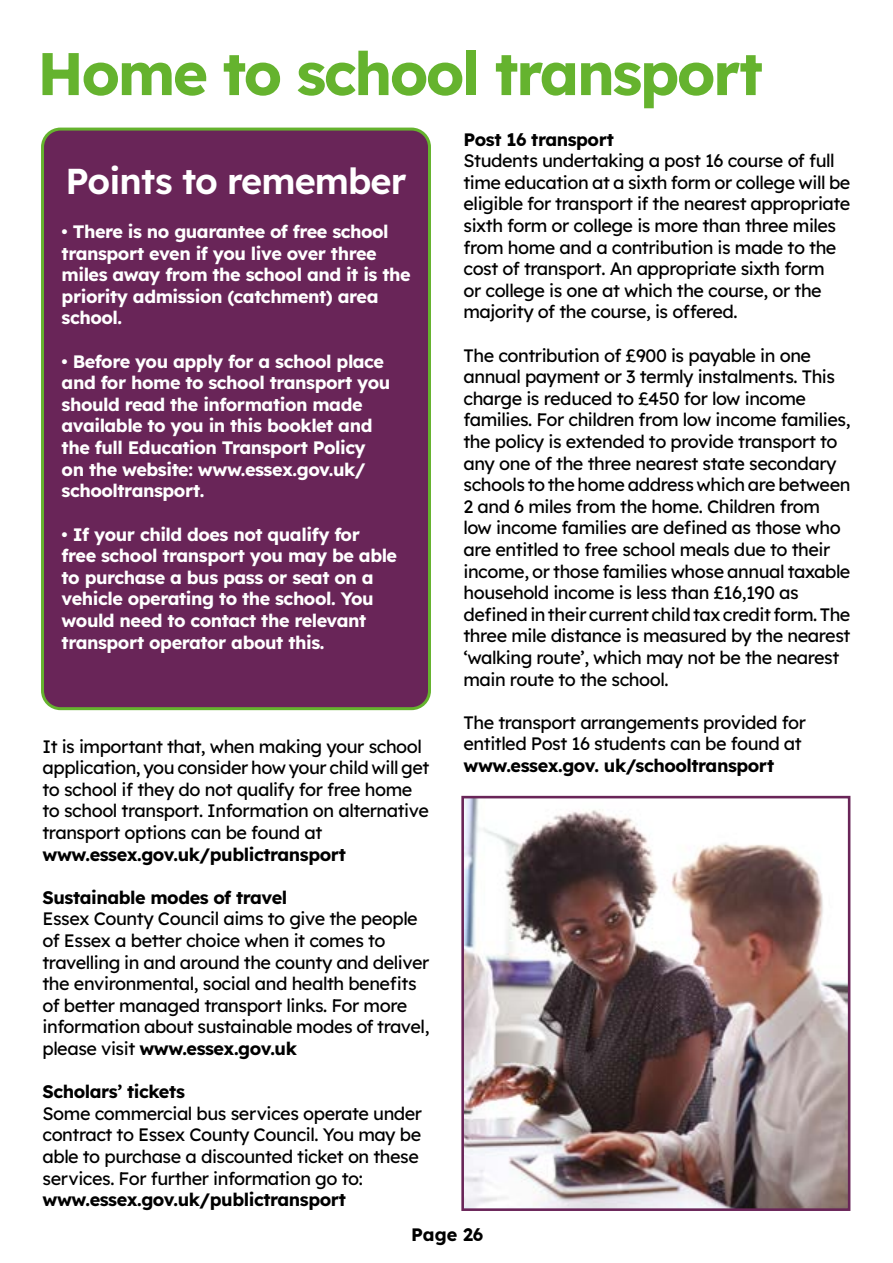
<style>
.page{position:relative;width:893px;height:1263px;background:#fff}
.page>*{position:absolute;margin:0;border:0;box-sizing:border-box;transform-origin:0 0}
.t1{font:700 60px "Lexend";letter-spacing:-.04em;color:#65b32e}
.t2{font:600 36px "Lexend";letter-spacing:-.025em;color:#fff}
.t3{font:18px/21.6px "Lexend";letter-spacing:-.025em;color:#000}
.t4{font:700 18px/21.6px "Lexend";letter-spacing:-.025em;color:#fff}
.t5{font:700 18px "Lexend";letter-spacing:-.025em;color:#000}
.s1{font-weight:700}
</style>
<div class="page">
<div style="left:43px;top:129px;width:386px;height:580px;background:#692558;border-radius:18px"></div>
<div style="left:41px;top:128px;width:390px;height:582px;border:3px solid #65b32e;border-radius:18px"></div>
<img style="left:465px;top:800px;width:381px;height:407px">
<div style="left:461px;top:796px;width:389px;height:415px;border:3px solid #692558"></div>
<h1 class="t1" style="left:37px;top:30px;width:727px">Home to school transport</h1>
<h2 class="t2" style="left:65px;top:156px;width:343px">Points to remember</h2>
<p class="t4" style="left:62px;top:220px;width:350px">• There is no guarantee of free school transport even if you live over three miles away from the school and it is the priority admission (catchment) area school.</p>
<p class="t4" style="left:62px;top:349px;width:330px">• Before you apply for a school place and for home to school transport you should read the information made available to you in this booklet and the full Education Transport Policy on the website: www.essex.gov.uk/ schooltransport.</p>
<p class="t4" style="left:62px;top:522px;width:337px">• If your child does not qualify for free school transport you may be able to purchase a bus pass or seat on a vehicle operating to the school. You would need to contact the relevant transport operator about this.</p>
<p class="t3" style="left:43px;top:734px;width:388px">It is important that, when making your school application, you consider how your child will get to school if they do not qualify for free home to school transport. Information on alternative transport options can be found at</p>
<p class="t5" style="left:43px;top:841px;width:305px">www.essex.gov.uk/publictransport</p>
<p class="t5" style="left:43px;top:884px;width:246px">Sustainable modes of travel</p>
<p class="t3" style="left:43px;top:907px;width:388px">Essex County Council aims to give the people of Essex a better choice when it comes to travelling in and around the county and deliver the environmental, social and health benefits of better managed transport links. For more information about sustainable modes of travel, please visit <span class="s1">www.essex.gov.uk</span></p>
<p class="t5" style="left:43px;top:1079px;width:144px">Scholars’ tickets</p>
<p class="t3" style="left:43px;top:1101px;width:381px">Some commercial bus services operate under contract to Essex County Council. You may be able to purchase a discounted ticket on these services. For further information go to:</p>
<p class="t5" style="left:43px;top:1187px;width:305px">www.essex.gov.uk/publictransport</p>
<p class="t5" style="left:463px;top:126px;width:152px">Post 16 transport</p>
<p class="t3" style="left:463px;top:149px;width:388px">Students undertaking a post 16 course of full time education at a sixth form or college will be eligible for transport if the nearest appropriate sixth form or college is more than three miles from home and a contribution is made to the cost of transport. An appropriate sixth form<br>or college is one at which the course, or the majority of the course, is offered.</p>
<p class="t3" style="left:463px;top:343px;width:388px">The contribution of £900 is payable in one annual payment or 3 termly instalments. This charge is reduced to £450 for low income families. For children from low income families, the policy is extended to provide transport to any one of the three nearest state secondary schools to the home address which are between 2 and 6 miles from the home. Children from low income families are defined as those who are entitled to free school meals due to their income, or those families whose annual taxable household income is less than £16,190 as defined in their current child tax credit form. The three mile distance is measured by the nearest ‘walking route’, which may not be the nearest main route to the school.</p>
<p class="t3" style="left:463px;top:710px;width:344px">The transport arrangements provided for entitled Post 16 students can be found at</p>
<p class="t5" style="left:463px;top:753px;width:312px">www.essex.gov. uk/schooltransport</p>
<p class="t5" style="left:411px;top:1221px;width:74px">Page 26</p>
</div>
